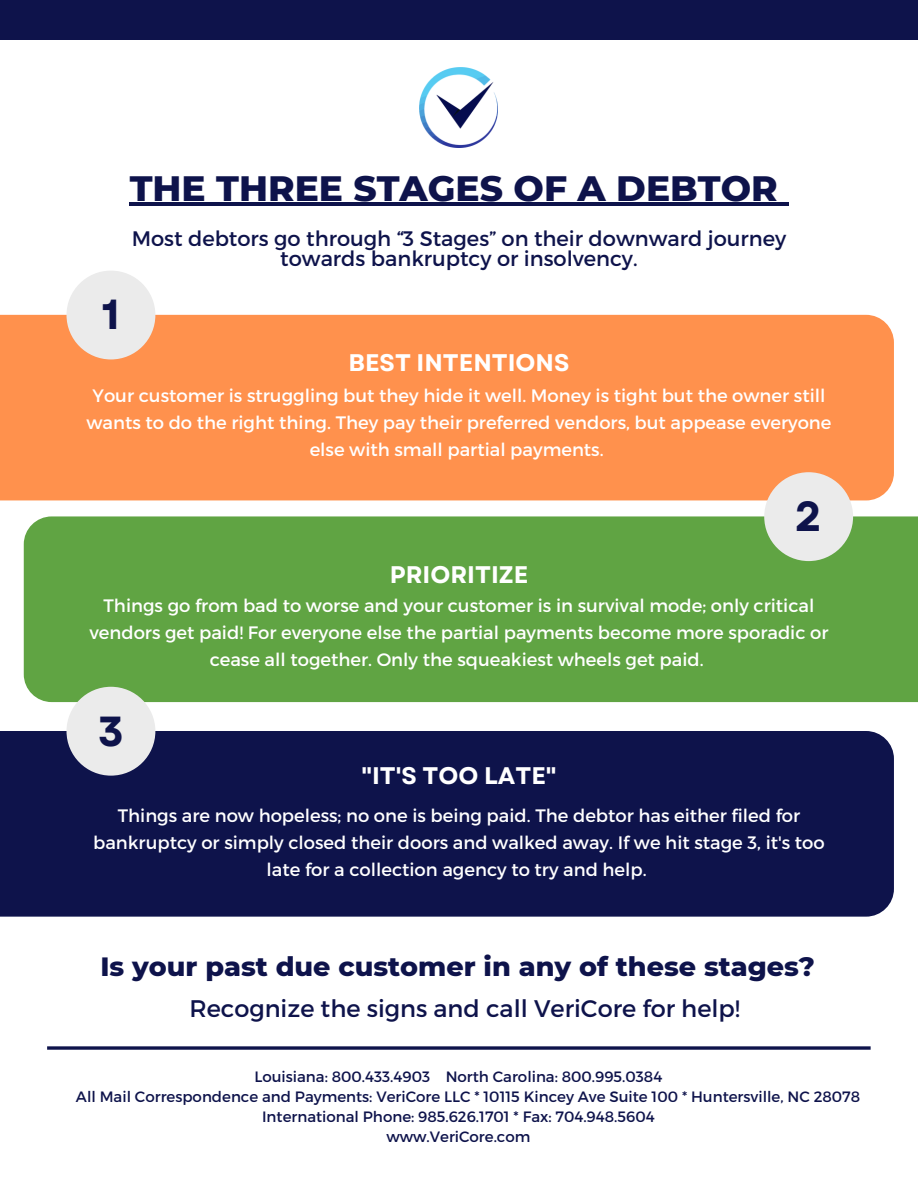
<style>
.page{position:relative;width:918px;height:1188px;background:#fff}
.page>*{position:absolute;margin:0;border:0;box-sizing:border-box;transform-origin:0 0}
.t1{font:700 42px "Garet";color:#0e134b}
.t2{font:800 36px "Montserrat";color:#0e134b}
.t3{font:800 27px "Montserrat";color:#0e134b}
.t4{font:24px "Montserrat";color:#0e134b}
.t5{font:700 24px "Garet";color:#fff}
.t6{font:21px/20.2px "Montserrat";color:#0e134b;text-align:center}
.t7{font:18px/27px "Montserrat";color:#fff;text-align:center}
.t8{font:15px "Montserrat";color:#0e134b}
</style>
<div class="page">
<div style="left:0;top:315px;width:894px;height:185px;background:#ff914d"></div>
<svg style="left:47px;top:1046px;width:824px;height:4px"></svg>
<div style="left:67px;top:271px;width:88px;height:88px;background:#ebebeb;border-radius:50%"></div>
<div style="left:24px;top:516px;width:894px;height:186px;background:#60a443"></div>
<div style="left:764px;top:472px;width:89px;height:89px;background:#ebebeb;border-radius:50%"></div>
<div style="left:0;top:731px;width:894px;height:186px;background:#0e134b"></div>
<div style="left:67px;top:687px;width:88px;height:89px;background:#ebebeb;border-radius:50%"></div>
<div style="left:0;top:0;width:918px;height:39px;background:#0e134b"></div>
<img style="left:420px;top:67px;width:78px;height:80px">
<hr style="left:130px;top:203px;width:648px;height:3px;background:#0e134b">
<svg style="left:778px;top:203px;width:10px;height:3px"></svg>
<p class="t1" style="left:102px;top:285px;width:19px">1</p>
<p class="t2" style="left:130px;top:166px;width:650px">THE THREE STAGES OF A DEBTOR</p>
<p class="t6" style="left:132px;top:227px;width:656px">Most debtors go through “3 Stages” on their downward journey towards bankruptcy or insolvency.</p>
<p class="t5" style="left:349px;top:346px;width:222px">BEST INTENTIONS</p>
<p class="t7" style="left:86px;top:381px;width:747px">Your customer is struggling but they hide it well. Money is tight but the owner still wants to do the right thing. They pay their preferred vendors, but appease everyone else with small partial payments.</p>
<p class="t1" style="left:795px;top:486px;width:29px">2</p>
<p class="t5" style="left:390px;top:557px;width:140px">PRIORITIZE</p>
<p class="t7" style="left:89px;top:591px;width:741px">Things go from bad to worse and your customer is in survival mode; only critical vendors get paid! For everyone else the partial payments become more sporadic or cease all together. Only the squeakiest wheels get paid.</p>
<p class="t1" style="left:98px;top:701px;width:28px">3</p>
<p class="t5" style="left:361px;top:758px;width:197px">"IT'S TOO LATE"</p>
<p class="t7" style="left:93px;top:801px;width:733px">Things are now hopeless; no one is being paid. The debtor has either filed for bankruptcy or simply closed their doors and walked away. If we hit stage 3, it's too late for a collection agency to try and help.</p>
<p class="t3" style="left:100px;top:949px;width:716px">Is your past due customer in any of these stages?</p>
<p class="t4" style="left:189px;top:992px;width:552px">Recognize the signs and call VeriCore for help!</p>
<p class="t8" style="left:254px;top:1066px;width:409px">Louisiana: 800.433.4903 North Carolina: 800.995.0384</p>
<p class="t8" style="left:76px;top:1087px;width:786px">All Mail Correspondence and Payments: VeriCore LLC * 10115 Kincey Ave Suite 100 * Huntersville, NC 28078</p>
<p class="t8" style="left:262px;top:1107px;width:394px">International Phone: 985.626.1701 * Fax: 704.948.5604</p>
<p class="t8" style="left:386px;top:1127px;width:146px">www.VeriCore.com</p>
</div>
